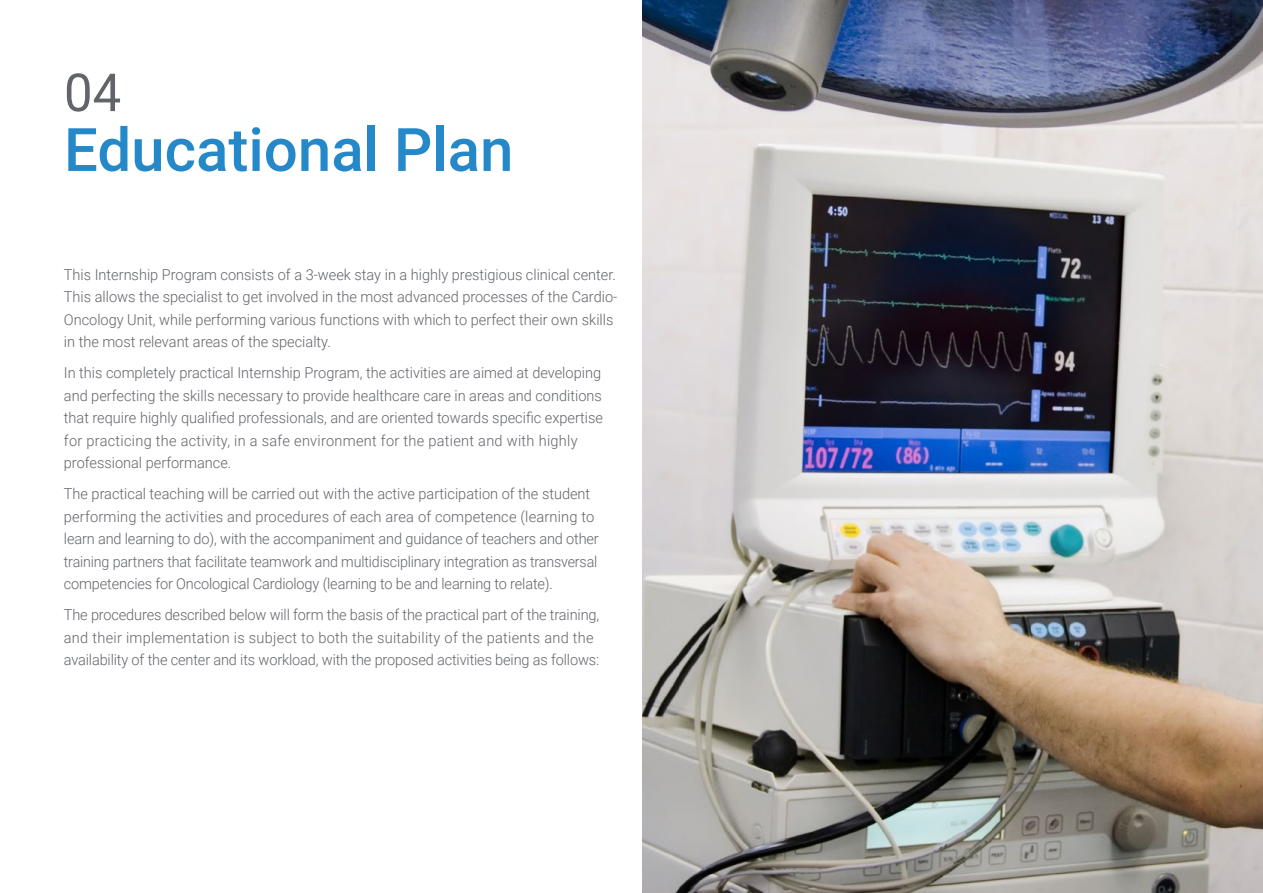
<style>
.page{position:relative;width:1263px;height:893px;background:#fff}
.page>*{position:absolute;margin:0;border:0;box-sizing:border-box;transform-origin:0 0}
.t1{font:500 60px "Roboto";color:#2488c9}
.t2{font:52.5px "Roboto";color:#61646a}
.t3{font:300 15px/22.5px "Roboto";color:#61646a}
</style>
<div class="page">
<img style="left:642px;top:0;width:621px;height:893px">
<h2 class="t2" style="left:64px;top:56px;width:59px">04</h2>
<h1 class="t1" style="left:64px;top:108px;width:451px">Educational Plan</h1>
<p class="t3" style="left:64px;top:262px;width:555px">This Internship Program consists of a 3-week stay in a highly prestigious clinical center.<br>This allows the specialist to get involved in the most advanced processes of the Cardio-Oncology Unit, while performing various functions with which to perfect their own skills in the most relevant areas of the specialty.</p>
<p class="t3" style="left:64px;top:361px;width:541px">In this completely practical Internship Program, the activities are aimed at developing and perfecting the skills necessary to provide healthcare care in areas and conditions that require highly qualified professionals, and are oriented towards specific expertise for practicing the activity, in a safe environment for the patient and with highly professional performance.</p>
<p class="t3" style="left:64px;top:482px;width:536px">The practical teaching will be carried out with the active participation of the student performing the activities and procedures of each area of competence (learning to learn and learning to do), with the accompaniment and guidance of teachers and other training partners that facilitate teamwork and multidisciplinary integration as transversal competencies for Oncological Cardiology (learning to be and learning to relate).</p>
<p class="t3" style="left:64px;top:603px;width:537px">The procedures described below will form the basis of the practical part of the training, and their implementation is subject to both the suitability of the patients and the availability of the center and its workload, with the proposed activities being as follows:</p>
</div>
